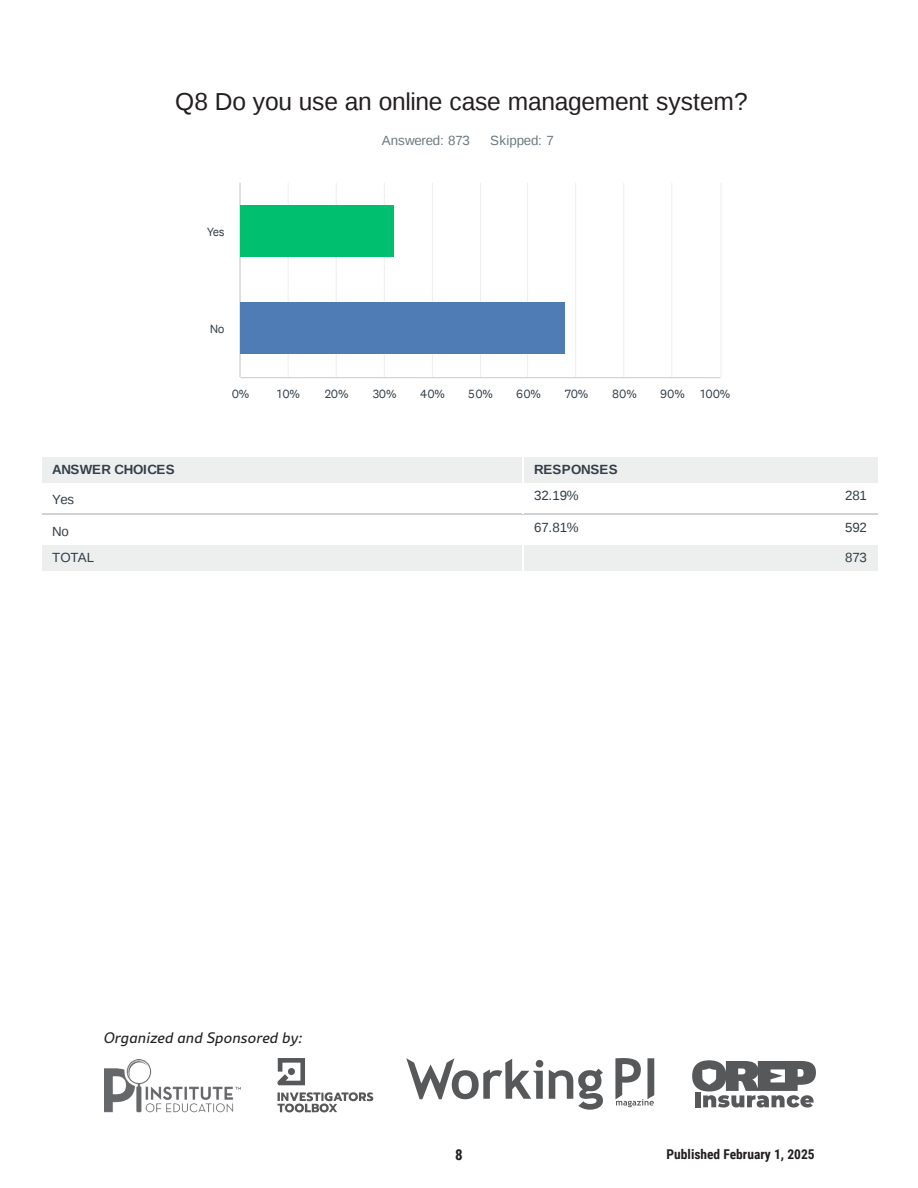
<style>
.page{position:relative;width:918px;height:1188px;background:#fff}
.page>*{position:absolute;margin:0;border:0;box-sizing:border-box;transform-origin:0 0}
.t1{font:24.6px "Liberation Sans";letter-spacing:-.015em;color:#231f20}
.t2{font:italic 15px "Rival Sans";letter-spacing:.01em;color:#231f20}
.t3{font:700 15px "Roboto Condensed";color:#231f20}
.t4{font:700 13.5px "Roboto Condensed";color:#231f20}
.t5{font:13.35px "Liberation Sans";letter-spacing:-.02em;color:#333e48}
.t6{font:13.35px "Liberation Sans";letter-spacing:-.02em;color:#6b787f}
.t7{font:700 13.35px "Liberation Sans";letter-spacing:-.01em;color:#333e48}
.t8{font:700 13.35px "Liberation Sans";letter-spacing:.025em;color:#333e48}
.t9{font:12.3px "Copyright Klim Type Foundry Not Licensedfor Desktop Use";letter-spacing:-.005em;color:#333e48}
</style>
<div class="page">
<svg style="left:692px;top:1060px;width:124px;height:48px"></svg>
<svg style="left:277px;top:1058px;width:28px;height:27px"></svg>
<div style="left:288px;top:1068px;width:7px;height:7px;background:#57585a;border-radius:50%"></div>
<svg style="left:278px;top:1092px;width:95px;height:20px"></svg>
<img style="left:105px;top:1060px;width:136px;height:53px">
<svg style="left:406px;top:1058px;width:137px;height:41px"></svg>
<svg style="left:549px;top:1069px;width:54px;height:41px"></svg>
<svg style="left:615px;top:1058px;width:39px;height:49px"></svg>
<div style="left:42px;top:457px;width:481px;height:26px;background:#edeeee"></div>
<div style="left:523px;top:457px;width:354px;height:26px;background:#edeeee"></div>
<div style="left:42px;top:545px;width:481px;height:26px;background:#edeeee"></div>
<div style="left:523px;top:545px;width:354px;height:26px;background:#edeeee"></div>
<svg style="left:523px;top:545px;width:1px;height:26px"></svg>
<hr style="left:523px;top:513px;width:354px;height:1px;background:#d0d2d3">
<hr style="left:42px;top:513px;width:482px;height:1px;background:#d0d2d3">
<hr style="left:523px;top:483px;width:1px;height:31px;background:#fff">
<svg style="left:523px;top:457px;width:1px;height:26px"></svg>
<hr style="left:288px;top:183px;width:1px;height:194px;background:#edeeee">
<hr style="left:336px;top:183px;width:1px;height:194px;background:#edeeee">
<hr style="left:384px;top:183px;width:1px;height:194px;background:#edeeee">
<hr style="left:432px;top:183px;width:1px;height:194px;background:#edeeee">
<hr style="left:480px;top:183px;width:1px;height:194px;background:#edeeee">
<hr style="left:527px;top:183px;width:1px;height:194px;background:#edeeee">
<hr style="left:575px;top:183px;width:1px;height:194px;background:#edeeee">
<hr style="left:623px;top:183px;width:1px;height:194px;background:#edeeee">
<hr style="left:671px;top:183px;width:1px;height:194px;background:#edeeee">
<hr style="left:720px;top:183px;width:2px;height:194px;background:#edeeee">
<hr style="left:240px;top:183px;width:1px;height:194px;background:#ccc">
<hr style="left:241px;top:377px;width:479px;height:1px;background:#ccc">
<div style="left:241px;top:205px;width:153px;height:51px;background:#00bf6f"></div>
<div style="left:241px;top:302px;width:324px;height:52px;background:#507cb6"></div>
<p class="t1" style="left:175px;top:88px;width:574px">Q8 Do you use an online case management system?</p>
<p class="t6" style="left:382px;top:133px;width:90px">Answered: 873</p>
<p class="t6" style="left:490px;top:133px;width:65px">Skipped: 7</p>
<p class="t9" style="left:207px;top:224px;width:20px">Yes</p>
<p class="t9" style="left:210px;top:322px;width:16px">No</p>
<p class="t9" style="left:232px;top:386px;width:19px">0%</p>
<p class="t9" style="left:277px;top:386px;width:24px">10%</p>
<p class="t9" style="left:325px;top:386px;width:25px">20%</p>
<p class="t9" style="left:373px;top:386px;width:25px">30%</p>
<p class="t9" style="left:420px;top:386px;width:26px">40%</p>
<p class="t9" style="left:468px;top:386px;width:26px">50%</p>
<p class="t9" style="left:516px;top:386px;width:26px">60%</p>
<p class="t9" style="left:565px;top:386px;width:25px">70%</p>
<p class="t9" style="left:612px;top:386px;width:26px">80%</p>
<p class="t9" style="left:660px;top:386px;width:26px">90%</p>
<p class="t9" style="left:700px;top:386px;width:31px">100%</p>
<p class="t7" style="left:52px;top:461px;width:124px">ANSWER CHOICES</p>
<p class="t8" style="left:534px;top:461px;width:85px">RESPONSES</p>
<p class="t5" style="left:52px;top:492px;width:23px">Yes</p>
<p class="t5" style="left:52px;top:524px;width:18px">No</p>
<p class="t5" style="left:534px;top:488px;width:46px">32.19%</p>
<p class="t5" style="left:845px;top:488px;width:23px">281</p>
<p class="t5" style="left:534px;top:520px;width:46px">67.81%</p>
<p class="t5" style="left:845px;top:520px;width:23px">592</p>
<p class="t5" style="left:52px;top:550px;width:44px">TOTAL</p>
<p class="t5" style="left:845px;top:550px;width:23px">873</p>
<p class="t2" style="left:104px;top:1027px;width:200px">Organized and Sponsored by:</p>
<p class="t3" style="left:455px;top:1145px;width:9px">8</p>
<p class="t4" style="left:667px;top:1145px;width:150px">Published February 1, 2025</p>
</div>
